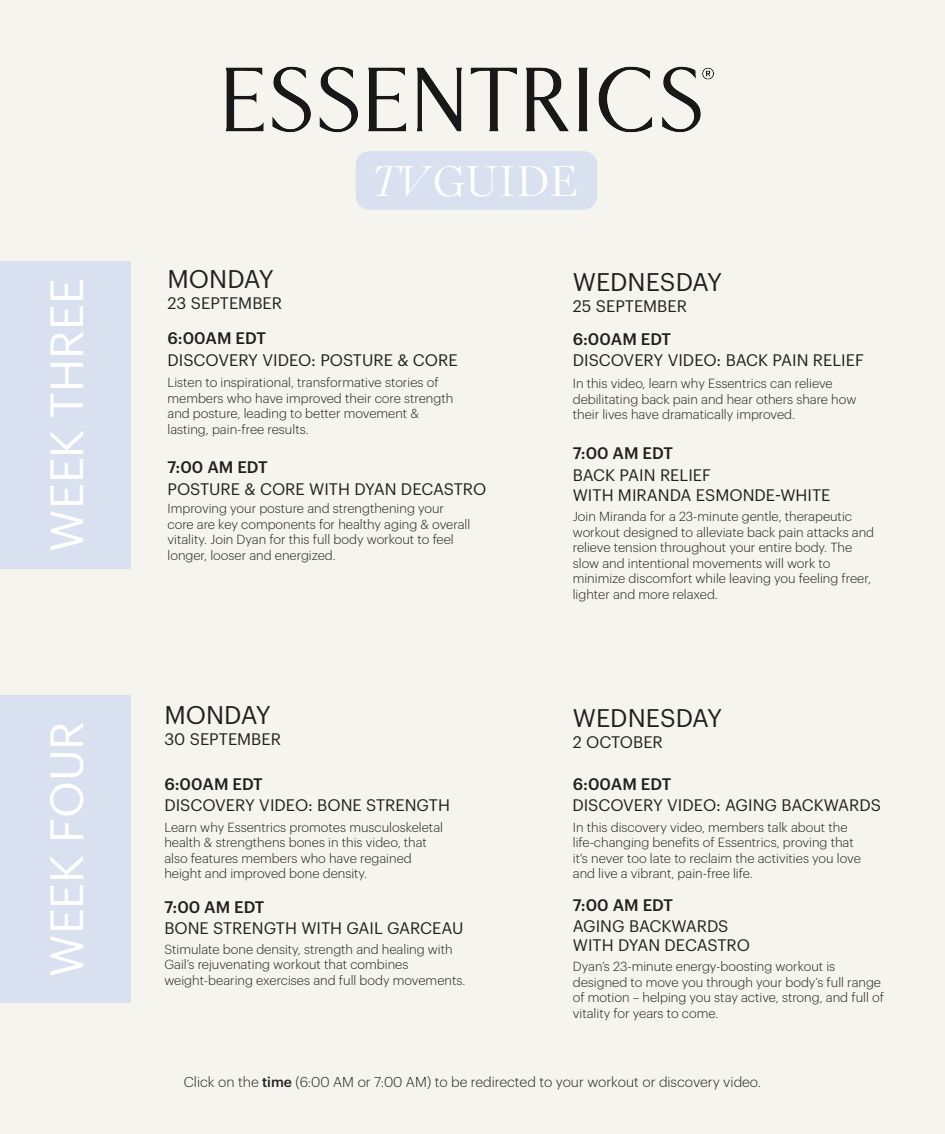
<style>
.page{position:relative;width:945px;height:1134px;background:#fff}
.page>*{position:absolute;margin:0;border:0;box-sizing:border-box;transform-origin:0 0}
.t1{font:45.59px "Graphik";color:#fff}
.t2{font:300 43.57px "Miller Display";color:#fff}
.t3{font:25.03px "Graphik";color:#231f20}
.t4{font:16.36px/19.7px "Graphik";color:#231f20}
.t5{font:500 16.36px "Graphik";color:#231f20}
.t6{font:300 14px "Graphik";color:#231f20}
.t7{font:300 12.95px/15.5px "Graphik";color:#231f20}
.s1{font-style:italic}
.s2{font-weight:500}
</style>
<div class="page">
<div style="left:0;top:0;width:945px;height:1133px;background:#f5f4ee"></div>
<img style="left:225px;top:66px;width:489px;height:67px">
<div style="left:1px;top:261px;width:130px;height:308px;background:#d9e1f1"></div>
<div style="left:1px;top:695px;width:130px;height:308px;background:#d9e1f1"></div>
<div style="left:356px;top:151px;width:241px;height:59px;background:#d9e1f1;border-radius:14px"></div>
<h1 class="t1" style="left:32px;top:552px;width:275px;rotate:-90deg">WEEK THREE</h1>
<h1 class="t1" style="left:32px;top:977px;width:257px;rotate:-90deg">WEEK FOUR</h1>
<h3 class="t3" style="left:168px;top:260px;width:108px">MONDAY</h3>
<p class="t4" style="left:168px;top:292px;width:116px">23 SEPTEMBER</p>
<h2 class="t2" style="left:372px;top:155px;width:207px"><span class="s1">TV</span> GUIDE</h2>
<h3 class="t3" style="left:573px;top:263px;width:151px">WEDNESDAY</h3>
<p class="t4" style="left:573px;top:295px;width:116px">25 SEPTEMBER</p>
<p class="t5" style="left:168px;top:326px;width:100px">6:00AM EDT</p>
<p class="t5" style="left:573px;top:327px;width:100px">6:00AM EDT</p>
<p class="t4" style="left:168px;top:349px;width:292px">DISCOVERY VIDEO: POSTURE &amp; CORE</p>
<p class="t7" style="left:168px;top:374px;width:287px">Listen to inspirational, transformative stories of members who have improved their core strength and posture, leading to better movement &amp; lasting, pain-free results.</p>
<p class="t5" style="left:168px;top:454px;width:102px">7:00 AM EDT</p>
<p class="t4" style="left:168px;top:478px;width:320px">POSTURE &amp; CORE WITH DYAN DECASTRO</p>
<p class="t7" style="left:168px;top:500px;width:304px">Improving your posture and strengthening your core are key components for healthy aging &amp; overall vitality. Join Dyan for this full body workout to feel longer, looser and energized.</p>
<h3 class="t3" style="left:164px;top:697px;width:108px">MONDAY</h3>
<p class="t4" style="left:164px;top:728px;width:118px">30 SEPTEMBER</p>
<p class="t4" style="left:573px;top:349px;width:293px">DISCOVERY VIDEO: BACK PAIN RELIEF</p>
<p class="t7" style="left:573px;top:375px;width:285px">In this video, learn why Essentrics can relieve debilitating back pain and hear others share how their lives have dramatically improved.</p>
<p class="t5" style="left:573px;top:440px;width:102px">7:00 AM EDT</p>
<p class="t4" style="left:573px;top:464px;width:259px">BACK PAIN RELIEF<br>WITH MIRANDA ESMONDE-WHITE</p>
<p class="t7" style="left:573px;top:508px;width:303px">Join Miranda for a 23-minute gentle, therapeutic workout designed to alleviate back pain attacks and relieve tension throughout your entire body. The slow and intentional movements will work to minimize discomfort while leaving you feeling freer, lighter and more relaxed.</p>
<h3 class="t3" style="left:573px;top:699px;width:151px">WEDNESDAY</h3>
<p class="t4" style="left:573px;top:731px;width:92px">2 OCTOBER</p>
<p class="t5" style="left:164px;top:771px;width:100px">6:00AM EDT</p>
<p class="t5" style="left:573px;top:771px;width:100px">6:00AM EDT</p>
<p class="t4" style="left:164px;top:794px;width:287px">DISCOVERY VIDEO: BONE STRENGTH</p>
<p class="t7" style="left:164px;top:818px;width:280px">Learn why Essentrics promotes musculoskeletal health &amp; strengthens bones in this video, that also features members who have regained height and improved bone density.</p>
<p class="t5" style="left:164px;top:895px;width:102px">7:00 AM EDT</p>
<p class="t4" style="left:164px;top:917px;width:301px">BONE STRENGTH WITH GAIL GARCEAU</p>
<p class="t7" style="left:164px;top:940px;width:302px">Stimulate bone density, strength and healing with<br>Gail’s rejuvenating workout that combines weight-bearing exercises and full body movements.</p>
<p class="t4" style="left:572px;top:794px;width:310px">DISCOVERY VIDEO: AGING BACKWARDS</p>
<p class="t7" style="left:573px;top:818px;width:290px">In this discovery video, members talk about the life-changing benefits of Essentrics, proving that it's never too late to reclaim the activities you love and live a vibrant, pain-free life.</p>
<p class="t4" style="left:573px;top:915px;width:179px">AGING BACKWARDS<br>WITH DYAN DECASTRO</p>
<p class="t7" style="left:573px;top:958px;width:313px">Dyan’s 23-minute energy-boosting workout is designed to move you through your body’s full range of motion – helping you stay active, strong, and full of vitality for years to come.</p>
<p class="t5" style="left:573px;top:892px;width:102px">7:00 AM EDT</p>
<p class="t6" style="left:184px;top:1072px;width:579px">Click on the <span class="s2">time</span> (6:00 AM or 7:00 AM) to be redirected to your workout or discovery video.</p>
</div>
